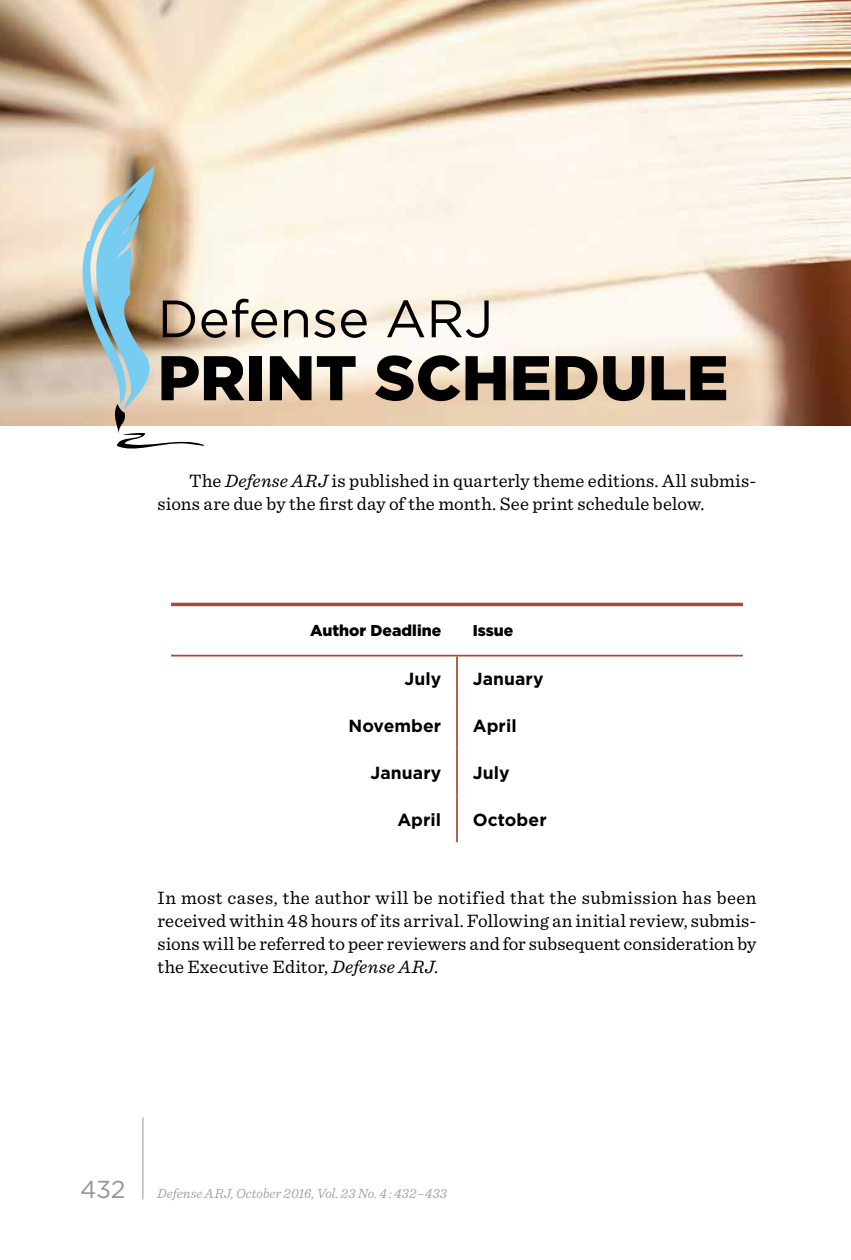
<style>
.page{position:relative;width:851px;height:1260px;background:#fff}
.page>*{position:absolute;margin:0;border:0;box-sizing:border-box;transform-origin:0 0}
.t1{font:900 63px "Gotham";color:#000}
.t2{font:52.5px "Gotham";color:#000}
.t3{font:24.5px "Gotham";color:#939598}
.Body_Text_-_no_inden{font:18.9px/22.8px "Sentinel";color:#000;text-align:justify}
.Body_Text-1st_paragr{font:18.9px/22.8px "Sentinel";letter-spacing:.005em;color:#000}
.Table_Body_Text{font:700 17.5px "Gotham";letter-spacing:.005em;color:#000}
.Table_Header_Text{font:900 15.75px "Gotham";color:#000}
.t4{font:italic 300 14px "Sentinel";letter-spacing:.005em;color:#939598}
.s1{font-style:italic}
</style>
<div class="page">
<img style="left:0;top:0;width:850px;height:426px">
<svg style="left:76px;top:166px;width:128px;height:283px"></svg>
<hr style="left:142px;top:1118px;width:1px;height:82px;background:#939598">
<hr style="left:171px;top:603px;width:286px;height:3px;background:#a84b34">
<hr style="left:457px;top:603px;width:286px;height:3px;background:#a84b34">
<hr style="left:171px;top:655px;width:286px;height:1px;background:#a84b34">
<hr style="left:457px;top:655px;width:286px;height:1px;background:#a84b34">
<hr style="left:456px;top:656px;width:2px;height:45px;background:#a84b34">
<hr style="left:456px;top:701px;width:2px;height:47px;background:#a84b34">
<hr style="left:456px;top:748px;width:2px;height:47px;background:#a84b34">
<hr style="left:456px;top:795px;width:2px;height:47px;background:#a84b34">
<h2 class="t2" style="left:158px;top:285px;width:337px">Defense ARJ</h2>
<h1 class="t1" style="left:158px;top:335px;width:572px">PRINT SCHEDULE</h1>
<p class="Body_Text-1st_paragr" style="left:157px;top:468px;width:600px;text-indent:32px">The <span class="s1">Defense ARJ</span> is published in quarterly theme editions. All submis&shy;sions are due by the first day of the month. See print schedule below.</p>
<h1 class="Table_Header_Text" style="left:310px;top:620px;width:133px">Author Deadline</h1>
<h1 class="Table_Header_Text" style="left:473px;top:620px;width:42px">Issue</h1>
<p class="Table_Body_Text" style="left:404px;top:668px;width:38px">July</p>
<p class="Table_Body_Text" style="left:473px;top:668px;width:72px">January</p>
<p class="Table_Body_Text" style="left:348px;top:714px;width:94px">November</p>
<p class="Table_Body_Text" style="left:473px;top:714px;width:45px">April</p>
<p class="Table_Body_Text" style="left:370px;top:761px;width:72px">January</p>
<p class="Table_Body_Text" style="left:473px;top:761px;width:38px">July</p>
<p class="Table_Body_Text" style="left:397px;top:808px;width:45px">April</p>
<p class="Table_Body_Text" style="left:473px;top:808px;width:75px">October</p>
<p class="Body_Text_-_no_inden" style="left:158px;top:885px;width:600px">In most cases, the author will be notified that the submission has been received within 48 hours of its arrival. Following an initial review, submis&shy;sions will be referred to peer reviewers and for subsequent consideration by the Executive Editor, <span class="s1">Defense ARJ</span>.</p>
<p class="t3" style="left:80px;top:1173px;width:47px">432</p>
<p class="t4" style="left:157px;top:1183px;width:291px">Defense ARJ, October 2016, Vol. 23 No. 4 : 432–433</p>
</div>
